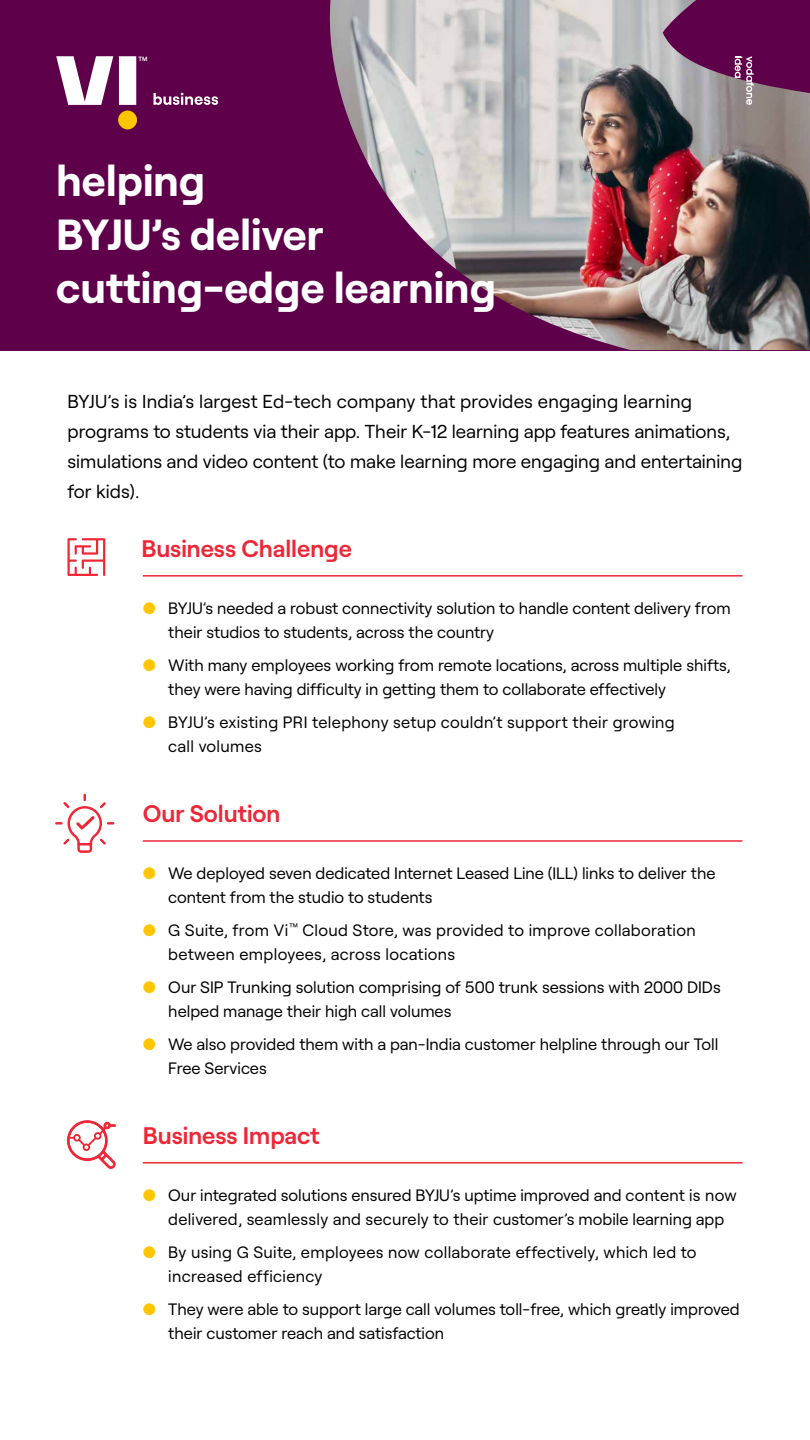
<style>
.page{position:relative;width:810px;height:1440px;background:#fff}
.page>*{position:absolute;margin:0;border:0;box-sizing:border-box;transform-origin:0 0}
.t1{font:700 43.5px/53.2px "Vi";color:#fff}
.t2{font:600 24px "Vi";color:#ee2737}
.t3{font:18.75px/30px "Vi";color:#000}
.t4{font:16.5px/24px "Vi";color:#000}
.t5{font:16.5px/24px "Vi";letter-spacing:.02em;color:#000}
.t6{font:600 6.23px "Vi";color:#fff}
.s1{color:#ffc600}
</style>
<div class="page">
<div style="left:0;top:0;width:810px;height:350px;background:#5f004b"></div>
<img style="left:329px;top:0;width:481px;height:350px">
<svg style="left:154px;top:93px;width:64px;height:12px"></svg>
<svg style="left:56px;top:56px;width:80px;height:49px"></svg>
<div style="left:118px;top:111px;width:19px;height:18px;background:#ffc600;border-radius:50%"></div>
<svg style="left:735px;top:56px;width:19px;height:49px"></svg>
<hr style="left:143px;top:575px;width:599px;height:2px;background:#ee2737">
<svg style="left:67px;top:538px;width:38px;height:38px"></svg>
<hr style="left:143px;top:840px;width:599px;height:2px;background:#ee2737">
<svg style="left:55px;top:794px;width:59px;height:59px"></svg>
<hr style="left:143px;top:1162px;width:599px;height:2px;background:#ee2737">
<svg style="left:67px;top:1120px;width:49px;height:49px"></svg>
<p class="t6" style="left:139px;top:54px;width:10px">TM</p>
<h1 class="t1" style="left:56px;top:151px;width:441px">helping<br>BYJU’s deliver cutting-edge learning</h1>
<p class="t3" style="left:68px;top:385px;width:676px">BYJU’s is India’s largest Ed-tech company that provides engaging learning programs to students via their app. Their K-12 learning app features animations, simulations and video content (to make learning more engaging and entertaining for kids).</p>
<h2 class="t2" style="left:141px;top:530px;width:212px">Business Challenge</h2>
<p class="t4" style="left:168px;top:595px;width:564px;text-indent:-26px"><span class="s1">●</span> BYJU’s needed a robust connectivity solution to handle content delivery from their studios to students, across the country</p>
<p class="t4" style="left:168px;top:652px;width:564px;text-indent:-26px"><span class="s1">●</span> With many employees working from remote locations, across multiple shifts, they were having difficulty in getting them to collaborate effectively</p>
<p class="t5" style="left:168px;top:709px;width:508px;text-indent:-26px"><span class="s1">●</span> BYJU’s existing PRI telephony setup couldn’t support their growing call volumes</p>
<h2 class="t2" style="left:143px;top:795px;width:139px">Our Solution</h2>
<p class="t4" style="left:168px;top:860px;width:549px;text-indent:-26px"><span class="s1">●</span> We deployed seven dedicated Internet Leased Line (ILL) links to deliver the content from the studio to students</p>
<p class="t5" style="left:168px;top:917px;width:529px;text-indent:-26px"><span class="s1">●</span> G Suite, from Vi<sup>™</sup> Cloud Store, was provided to improve collaboration between employees, across locations</p>
<p class="t4" style="left:168px;top:974px;width:554px;text-indent:-26px"><span class="s1">●</span> Our SIP Trunking solution comprising of 500 trunk sessions with 2000 DIDs helped manage their high call volumes</p>
<p class="t4" style="left:168px;top:1031px;width:552px;text-indent:-26px"><span class="s1">●</span> We also provided them with a pan-India customer helpline through our Toll<br>Free Services</p>
<h2 class="t2" style="left:143px;top:1117px;width:178px">Business Impact</h2>
<p class="t4" style="left:168px;top:1182px;width:570px;text-indent:-26px"><span class="s1">●</span> Our integrated solutions ensured BYJU’s uptime improved and content is now delivered, seamlessly and securely to their customer’s mobile learning app</p>
<p class="t5" style="left:168px;top:1239px;width:530px;text-indent:-26px"><span class="s1">●</span> By using G Suite, employees now collaborate effectively, which led to increased efficiency</p>
<p class="t4" style="left:168px;top:1296px;width:573px;text-indent:-26px"><span class="s1">●</span> They were able to support large call volumes toll-free, which greatly improved their customer reach and satisfaction</p>
</div>
